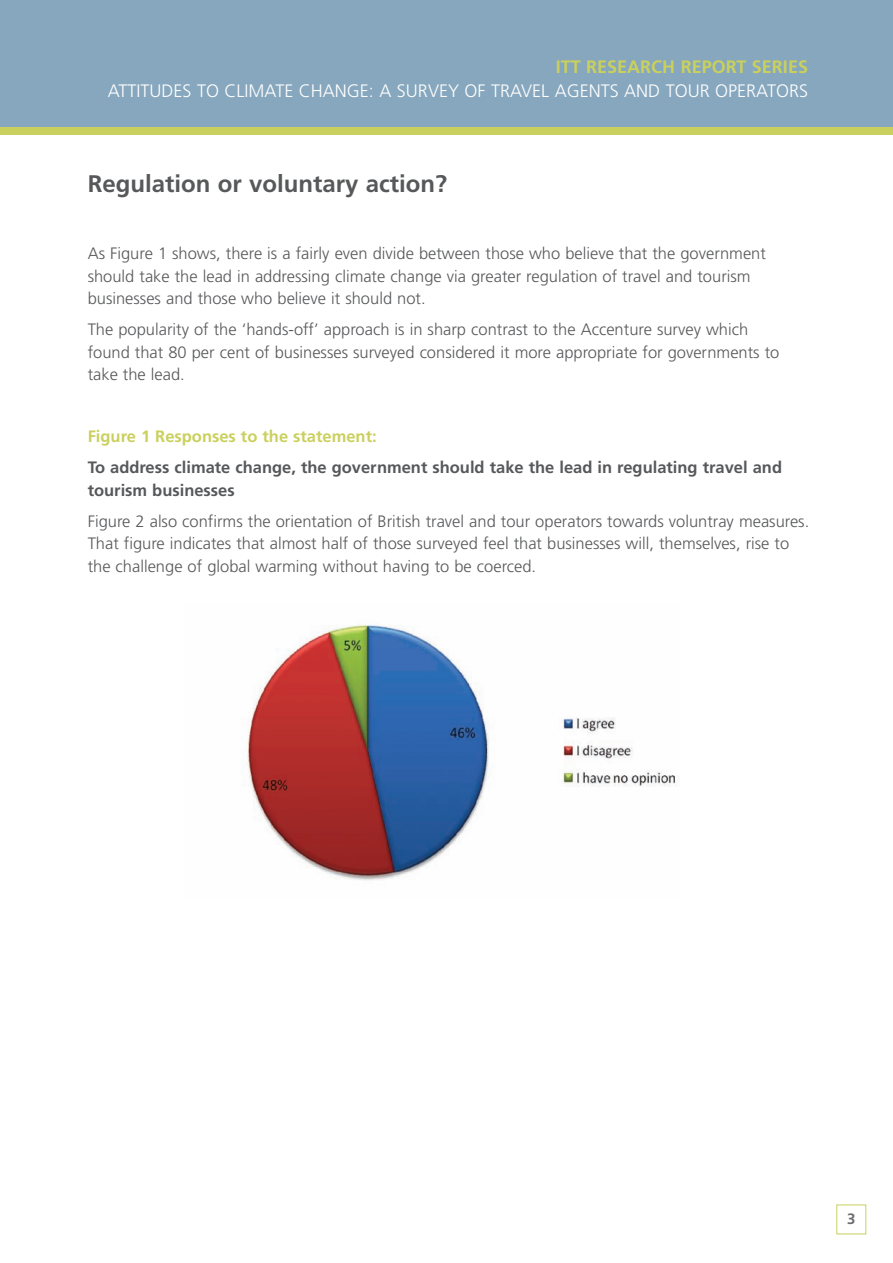
<style>
.page{position:relative;width:893px;height:1263px;background:#fff}
.page>*{position:absolute;margin:0;border:0;box-sizing:border-box;transform-origin:0 0}
.t1{font:700 24px "Frutiger";color:#57585a}
.t2{font:300 18px "Frutiger";color:#fff}
.t3{font:700 18px "Frutiger";color:#cad05d}
.t4{font:300 16.5px/22.5px "Frutiger";color:#57585a}
.t5{font:700 16.5px/22.5px "Frutiger";color:#57585a}
.t6{font:700 16.5px "Frutiger";color:#cad05d}
.t7{font:700 15px "Frutiger";color:#6c6d70}
</style>
<div class="page">
<div style="left:0;top:0;width:893px;height:128px;background:#86a7bd"></div>
<div style="left:0;top:128px;width:893px;height:7px;background:#cad05d"></div>
<div style="left:836px;top:1204px;width:30px;height:30px;border:1px solid #cad05d"></div>
<img style="left:247px;top:624px;width:429px;height:256px">
<p class="t3" style="left:556px;top:59px;width:254px">ITT RESEARCH REPORT SERIES</p>
<p class="t2" style="left:108px;top:84px;width:702px">ATTITUDES TO CLIMATE CHANGE: A SURVEY OF TRAVEL AGENTS AND TOUR OPERATORS</p>
<h1 class="t1" style="left:88px;top:174px;width:361px">Regulation or voluntary action?</h1>
<p class="t4" style="left:88px;top:243px;width:680px">As Figure 1 shows, there is a fairly even divide between those who believe that the government should take the lead in addressing climate change via greater regulation of travel and tourism businesses and those who believe it should not.</p>
<p class="t4" style="left:88px;top:319px;width:693px">The popularity of the ‘hands-off’ approach is in sharp contrast to the Accenture survey which found that 80 per cent of businesses surveyed considered it more appropriate for governments to take the lead.</p>
<p class="t6" style="left:88px;top:430px;width:290px">Figure 1 Responses to the statement:</p>
<p class="t5" style="left:88px;top:457px;width:696px">To address climate change, the government should take the lead in regulating travel and tourism businesses</p>
<p class="t4" style="left:88px;top:511px;width:723px">Figure 2 also confirms the orientation of British travel and tour operators towards voluntray measures.<br>That figure indicates that almost half of those surveyed feel that businesses will, themselves, rise to the challenge of global warming without having to be coerced.</p>
<p class="t7" style="left:847px;top:1212px;width:10px">3</p>
</div>
